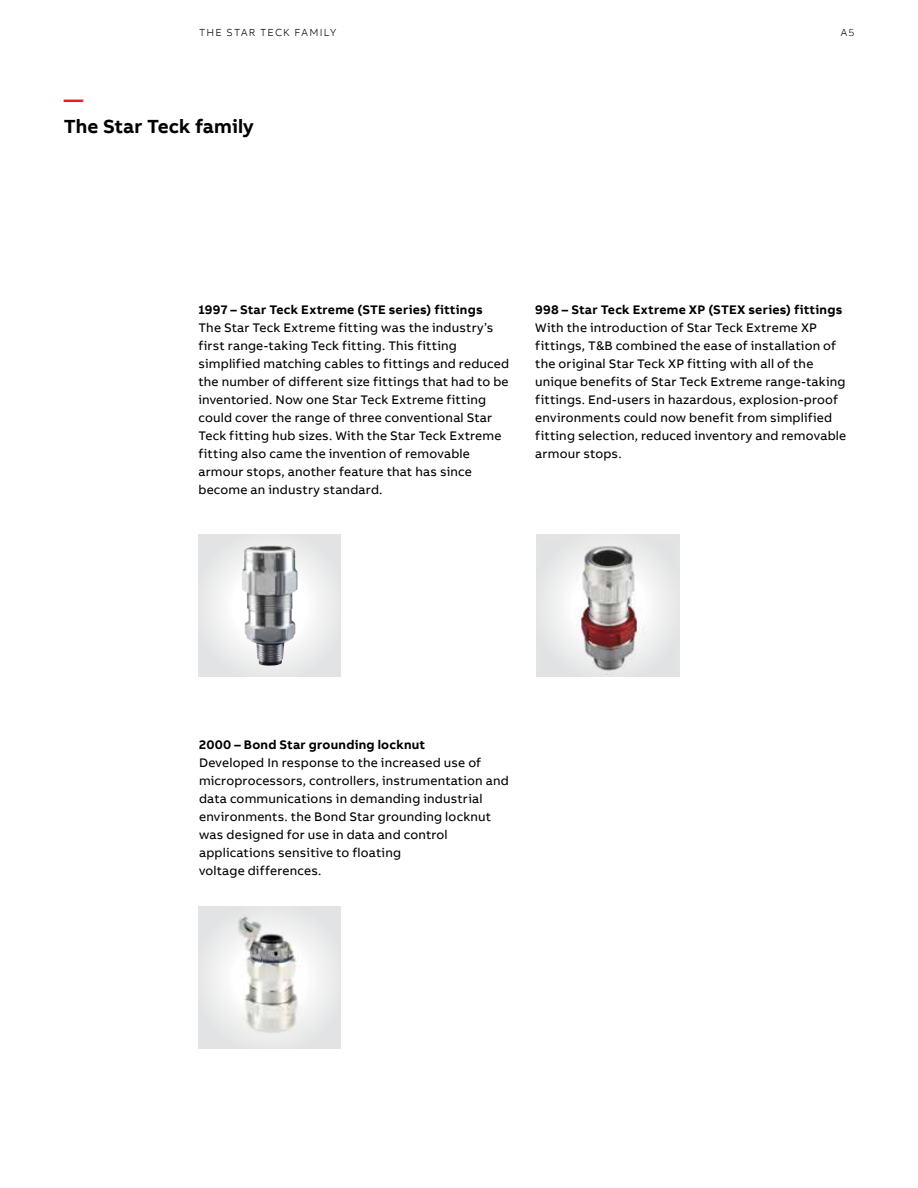
<style>
.page{position:relative;width:918px;height:1188px;background:#fff}
.page>*{position:absolute;margin:0;border:0;box-sizing:border-box;transform-origin:0 0}
.t1{font:700 19.5px "AB Bvoice";letter-spacing:.005em;color:#000}
.t2{font:700 19.5px "AB Bvoice";color:#ed1c29}
.t3{font:12.75px/18px "AB Bvoice";letter-spacing:.015em;color:#000}
.t4{font:700 12.75px "AB Bvoice";letter-spacing:.02em;color:#000}
.t5{font:300 10.5px "AB Bvoice";letter-spacing:.12em;color:#000}
</style>
<div class="page">
<svg style="left:198px;top:534px;width:143px;height:143px"></svg>
<img style="left:242px;top:545px;width:55px;height:121px">
<div style="left:537px;top:534px;width:142px;height:143px;background:#e4e5e6"></div>
<img style="left:549px;top:546px;width:119px;height:125px">
<div style="left:198px;top:906px;width:143px;height:142px;background:#e7e8e9"></div>
<img style="left:226px;top:916px;width:85px;height:117px">
<p class="t5" style="left:199px;top:26px;width:139px">THE STAR TECK FAMILY</p>
<p class="t5" style="left:841px;top:26px;width:15px">A5</p>
<h1 class="t2" style="left:64px;top:87px;width:21px">—</h1>
<h1 class="t1" style="left:64px;top:114px;width:192px">The Star Teck family</h1>
<p class="t4" style="left:198px;top:302px;width:286px">1997 – Star Teck Extreme (STE series) fittings</p>
<p class="t3" style="left:198px;top:319px;width:312px">The Star Teck Extreme fitting was the industry’s first range-taking Teck fitting. This fitting simplified matching cables to fittings and reduced the number of different size fittings that had to be inventoried. Now one Star Teck Extreme fitting could cover the range of three conventional Star Teck fitting hub sizes. With the Star Teck Extreme fitting also came the invention of removable armour stops, another feature that has since become an industry standard.</p>
<p class="t4" style="left:535px;top:302px;width:309px">998 – Star Teck Extreme XP (STEX series) fittings</p>
<p class="t3" style="left:535px;top:319px;width:312px">With the introduction of Star Teck Extreme XP fittings, T&amp;B combined the ease of installation of the original Star Teck XP fitting with all of the unique benefits of Star Teck Extreme range-taking fittings. End-users in hazardous, explosion-proof environments could now benefit from simplified fitting selection, reduced inventory and removable armour stops.</p>
<p class="t4" style="left:199px;top:737px;width:228px">2000 – Bond Star grounding locknut</p>
<p class="t3" style="left:199px;top:754px;width:311px">Developed In response to the increased use of microprocessors, controllers, instrumentation and data communications in demanding industrial environments. the Bond Star grounding locknut was designed for use in data and control applications sensitive to floating<br>voltage differences.</p>
</div>
